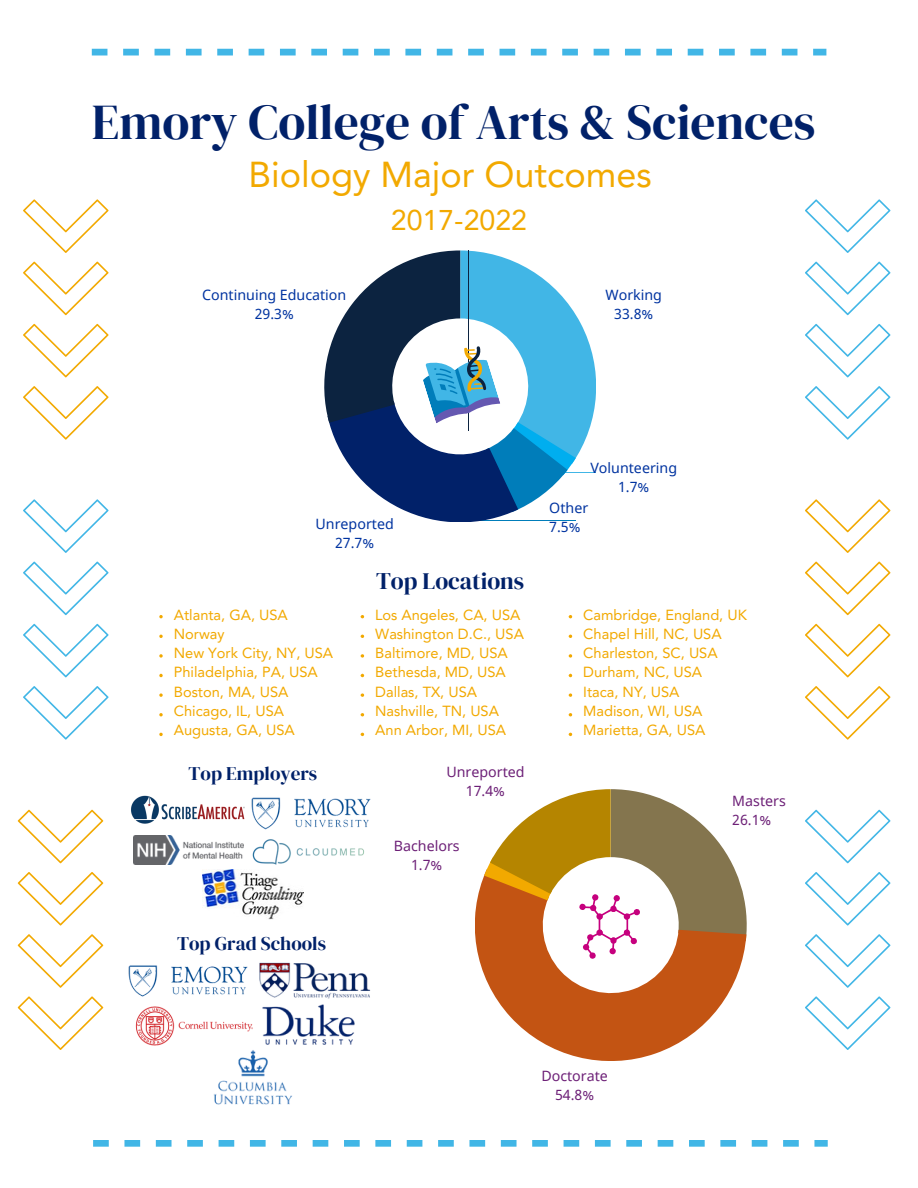
<style>
.page{position:relative;width:918px;height:1188px;background:#fff}
.page>*{position:absolute;margin:0;border:0;box-sizing:border-box;transform-origin:0 0}
.t1{font:49.5px "DM Serif Display";color:#012169}
.t2{font:36px "Avenir LT Pro";color:#f2a900}
.t3{font:28.5px "Avenir LT Pro";color:#f2a900}
.t4{font:23.7px "DM Serif Display";color:#012169}
.t5{font:19.2px "DM Serif Display";color:#012169}
.t6{font:14.7px/19.2px "Avenir LT Pro";color:#f2a900}
.t7{font:14.25px/19.2px "Noto Sans";color:#0033a0;text-align:center}
.t8{font:14.25px/19.2px "Noto Sans";color:#6d2077;text-align:center}
</style>
<div class="page">
<svg style="left:18px;top:996px;width:85px;height:54px"></svg>
<svg style="left:18px;top:934px;width:85px;height:54px"></svg>
<svg style="left:18px;top:872px;width:85px;height:54px"></svg>
<svg style="left:18px;top:810px;width:85px;height:53px"></svg>
<svg style="left:23px;top:386px;width:86px;height:54px"></svg>
<svg style="left:23px;top:324px;width:86px;height:53px"></svg>
<svg style="left:23px;top:262px;width:86px;height:53px"></svg>
<svg style="left:23px;top:199px;width:86px;height:54px"></svg>
<svg style="left:23px;top:686px;width:86px;height:54px"></svg>
<svg style="left:23px;top:624px;width:86px;height:53px"></svg>
<svg style="left:23px;top:562px;width:86px;height:53px"></svg>
<svg style="left:23px;top:499px;width:86px;height:54px"></svg>
<svg style="left:468px;top:250px;width:128px;height:195px;fill:#41b6e6"></svg>
<svg style="left:526px;top:414px;width:57px;height:59px"></svg>
<svg style="left:526px;top:420px;width:50px;height:86px"></svg>
<svg style="left:331px;top:393px;width:195px;height:129px;fill:#012169"></svg>
<svg style="left:324px;top:250px;width:144px;height:180px;fill:#0c2340"></svg>
<svg style="left:423px;top:346px;width:78px;height:78px"></svg>
<svg style="left:619px;top:789px;width:112px;height:72px;fill:#84754e"></svg>
<svg style="left:475px;top:861px;width:272px;height:200px"></svg>
<svg style="left:476px;top:861px;width:84px;height:48px"></svg>
<svg style="left:482px;top:789px;width:137px;height:113px;fill:#b58500"></svg>
<svg style="left:579px;top:894px;width:61px;height:65px"></svg>
<svg style="left:93px;top:1140px;width:735px;height:7px"></svg>
<svg style="left:92px;top:49px;width:734px;height:6px"></svg>
<svg style="left:805px;top:386px;width:85px;height:54px"></svg>
<svg style="left:805px;top:324px;width:85px;height:53px"></svg>
<svg style="left:805px;top:262px;width:85px;height:53px"></svg>
<svg style="left:805px;top:199px;width:85px;height:54px"></svg>
<svg style="left:805px;top:686px;width:85px;height:54px"></svg>
<svg style="left:805px;top:624px;width:85px;height:53px"></svg>
<svg style="left:805px;top:562px;width:85px;height:53px"></svg>
<svg style="left:805px;top:499px;width:85px;height:54px"></svg>
<svg style="left:805px;top:996px;width:85px;height:54px"></svg>
<svg style="left:805px;top:934px;width:85px;height:54px"></svg>
<svg style="left:805px;top:872px;width:85px;height:54px"></svg>
<svg style="left:805px;top:810px;width:85px;height:53px"></svg>
<img style="left:251px;top:797px;width:120px;height:32px">
<img style="left:131px;top:795px;width:114px;height:29px">
<img style="left:252px;top:839px;width:112px;height:26px">
<img style="left:133px;top:835px;width:111px;height:29px">
<img style="left:202px;top:870px;width:101px;height:49px">
<img style="left:128px;top:965px;width:120px;height:32px">
<img style="left:213px;top:1050px;width:79px;height:54px">
<img style="left:259px;top:962px;width:112px;height:37px">
<img style="left:135px;top:1006px;width:118px;height:40px">
<img style="left:263px;top:1004px;width:91px;height:41px">
<svg style="left:159px;top:615px;width:4px;height:3px"></svg>
<svg style="left:159px;top:635px;width:4px;height:3px"></svg>
<svg style="left:159px;top:654px;width:4px;height:4px"></svg>
<svg style="left:159px;top:674px;width:4px;height:3px"></svg>
<svg style="left:159px;top:693px;width:4px;height:4px"></svg>
<svg style="left:159px;top:713px;width:4px;height:3px"></svg>
<svg style="left:159px;top:733px;width:4px;height:3px"></svg>
<svg style="left:361px;top:654px;width:3px;height:4px"></svg>
<svg style="left:361px;top:693px;width:3px;height:4px"></svg>
<svg style="left:569px;top:654px;width:3px;height:4px"></svg>
<svg style="left:569px;top:693px;width:3px;height:4px"></svg>
<p class="t1" style="left:92px;top:87px;width:725px">Emory College of Arts &amp; Sciences</p>
<p class="t2" style="left:249px;top:160px;width:405px">Biology Major Outcomes</p>
<p class="t3" style="left:391px;top:209px;width:138px">2017-2022</p>
<p class="t7" style="left:202px;top:285px;width:146px">Continuing Education<br>29.3%</p>
<p class="t7" style="left:606px;top:285px;width:58px">Working<br>33.8%</p>
<p class="t7" style="left:316px;top:513px;width:80px">Unreported<br>27.7%</p>
<p class="t6" style="left:174px;top:607px;width:116px">Atlanta, GA, USA<br>Norway</p>
<p class="t6" style="left:174px;top:645px;width:161px">New York City, NY, USA<br>Philadelphia, PA, USA<br>Boston, MA, USA<br>Chicago, IL, USA<br>Augusta, GA, USA</p>
<p class="t5" style="left:189px;top:760px;width:130px">Top Employers</p>
<p class="t4" style="left:376px;top:565px;width:150px">Top Locations</p>
<p class="t6" style="left:375px;top:607px;width:150px">Los Angeles, CA, USA<br>Washington D.C., USA<br>Baltimore, MD, USA<br>Bethesda, MD, USA<br>Dallas, TX, USA<br>Nashville, TN, USA</p>
<p class="t6" style="left:375px;top:721px;width:132px">Ann Arbor, MI, USA</p>
<p class="t8" style="left:446px;top:762px;width:80px">Unreported<br>17.4%</p>
<p class="t8" style="left:394px;top:835px;width:67px">Bachelors<br>1.7%</p>
<p class="t7" style="left:590px;top:458px;width:88px">Volunteering<br>1.7%</p>
<p class="t7" style="left:549px;top:498px;width:40px;text-align:left">Other<br>7.5%</p>
<p class="t6" style="left:583px;top:607px;width:165px">Cambridge, England, UK<br>Chapel Hill, NC, USA<br>Charleston, SC, USA<br>Durham, NC, USA</p>
<p class="t6" style="left:583px;top:683px;width:98px">Itaca, NY, USA</p>
<p class="t6" style="left:583px;top:702px;width:124px">Madison, WI, USA<br>Marietta, GA, USA</p>
<p class="t8" style="left:732px;top:791px;width:55px;text-align:left">Masters<br>26.1%</p>
<p class="t5" style="left:177px;top:930px;width:150px">Top Grad Schools</p>
<p class="t8" style="left:541px;top:1066px;width:68px">Doctorate<br>54.8%</p>
</div>
